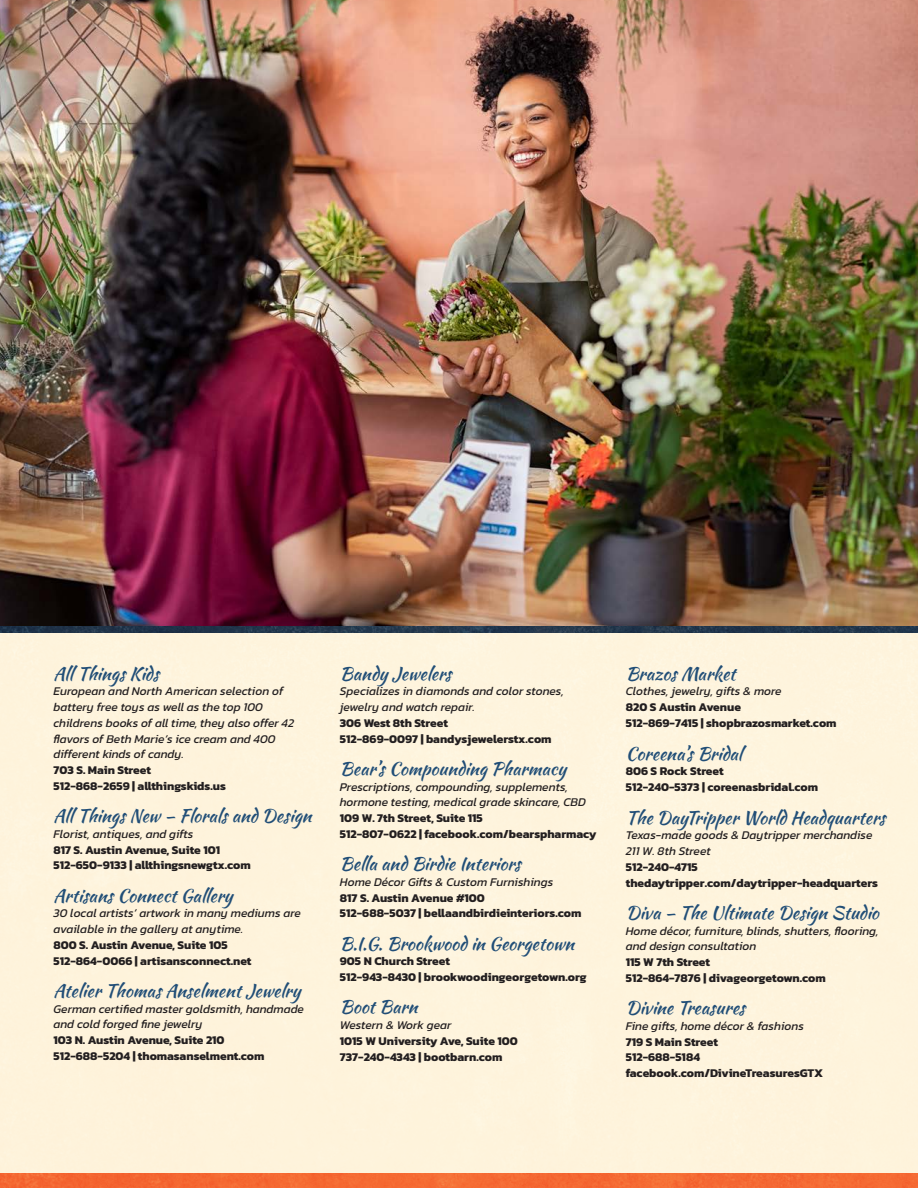
<style>
.page{position:relative;width:918px;height:1188px;background:#fff}
.page>*{position:absolute;margin:0;border:0;box-sizing:border-box;transform-origin:0 0}
.t1{font:18px "Kaushan Script";color:#214e77}
.t2{font:italic 12px/15.8px "Kanit";color:#231f20}
.t3{font:700 12px/15.8px "Kanit";color:#231f20}
.s1{font-weight:700;font-style:normal}
.s2{font-weight:400;font-style:italic}
</style>
<div class="page">
<div style="left:0;top:626px;width:918px;height:562px;background:#fef4dc"></div>
<img style="left:0;top:0;width:918px;height:626px">
<p class="t1" style="left:54px;top:660px;width:107px">All Things Kids</p>
<p class="t2" style="left:54px;top:683px;width:242px">European and North American selection of battery free toys as well as the top 100 childrens books of all time, they also offer 42 flavors of Beth Marie’s ice cream and 400 different kinds of candy.<br><span class="s1">703 S. Main Street<br>512-868-2659 | allthingskids.us</span></p>
<p class="t1" style="left:54px;top:803px;width:260px">All Things New – Florals and Design</p>
<p class="t3" style="left:54px;top:826px;width:199px"><span class="s2">Florist, antiques, and gifts<br></span>817 S. Austin Avenue, Suite 101<br>512-650-9133 | allthingsnewgtx.com</p>
<p class="t1" style="left:54px;top:882px;width:181px">Artisans Connect Gallery</p>
<p class="t2" style="left:54px;top:905px;width:249px">30 local artists’ artwork in many mediums are available in the gallery at anytime.<br><span class="s1">800 S. Austin Avenue, Suite 105<br>512-864-0066 | artisansconnect.net</span></p>
<p class="t1" style="left:54px;top:977px;width:249px">Atelier Thomas Anselment Jewelry</p>
<p class="t2" style="left:54px;top:1000px;width:252px">German certified master goldsmith, handmade and cold forged fine jewelry<br><span class="s1">103 N. Austin Avenue, Suite 210<br>512-688-5204 | thomasanselment.com</span></p>
<p class="t1" style="left:340px;top:660px;width:113px">Bandy Jewelers</p>
<p class="t2" style="left:340px;top:683px;width:226px">Specializes in diamonds and color stones, jewelry and watch repair.<br><span class="s1">306 West 8th Street<br>512-869-0097 | bandysjewelerstx.com</span></p>
<p class="t1" style="left:340px;top:755px;width:228px">Bear’s Compounding Pharmacy</p>
<p class="t2" style="left:340px;top:778px;width:258px">Prescriptions, compounding, supplements, hormone testing, medical grade skincare, CBD <span class="s1">109 W. 7th Street, Suite 115<br>512-807-0622 | facebook.com/bearspharmacy</span></p>
<p class="t1" style="left:340px;top:851px;width:182px">Bella and Birdie Interiors</p>
<p class="t3" style="left:340px;top:874px;width:243px"><span class="s2">Home Décor Gifts &amp; Custom Furnishings<br></span>817 S. Austin Avenue #100<br>512-688-5037 | bellaandbirdieinteriors.com</p>
<p class="t1" style="left:340px;top:930px;width:236px">B.I.G. Brookwood in Georgetown</p>
<p class="t3" style="left:340px;top:953px;width:248px">905 N Church Street<br>512-943-8430 | brookwoodingeorgetown.org</p>
<p class="t1" style="left:340px;top:994px;width:79px">Boot Barn</p>
<p class="t3" style="left:340px;top:1017px;width:179px"><span class="s2">Western &amp; Work gear<br></span>1015 W University Ave, Suite 100<br>737-240-4343 | bootbarn.com</p>
<p class="t1" style="left:626px;top:660px;width:111px">Brazos Market</p>
<p class="t3" style="left:626px;top:683px;width:212px"><span class="s2">Clothes, jewelry, gifts &amp; more<br></span>820 S Austin Avenue<br>512-869-7415 | shopbrazosmarket.com</p>
<p class="t1" style="left:626px;top:740px;width:118px">Coreena’s Bridal</p>
<p class="t3" style="left:626px;top:763px;width:194px">806 S Rock Street<br>512-240-5373 | coreenasbridal.com</p>
<p class="t1" style="left:626px;top:804px;width:261px">The DayTripper World Headquarters</p>
<p class="t3" style="left:626px;top:827px;width:254px"><span class="s2">Texas-made goods &amp; Daytripper merchandise<br>211 W. 8th Street<br></span>512-240-4715 thedaytripper.com/daytripper-headquarters</p>
<p class="t1" style="left:626px;top:899px;width:255px">Diva – The Ultimate Design Studio</p>
<p class="t2" style="left:626px;top:923px;width:254px">Home décor, furniture, blinds, shutters, flooring, and design consultation<br><span class="s1">115 W 7th Street<br>512-864-7876 | divageorgetown.com</span></p>
<p class="t1" style="left:626px;top:995px;width:121px">Divine Treasures</p>
<p class="t3" style="left:626px;top:1018px;width:199px"><span class="s2">Fine gifts, home décor &amp; fashions<br></span>719 S Main Street<br>512-688-5184 facebook.com/DivineTreasuresGTX</p>
</div>
